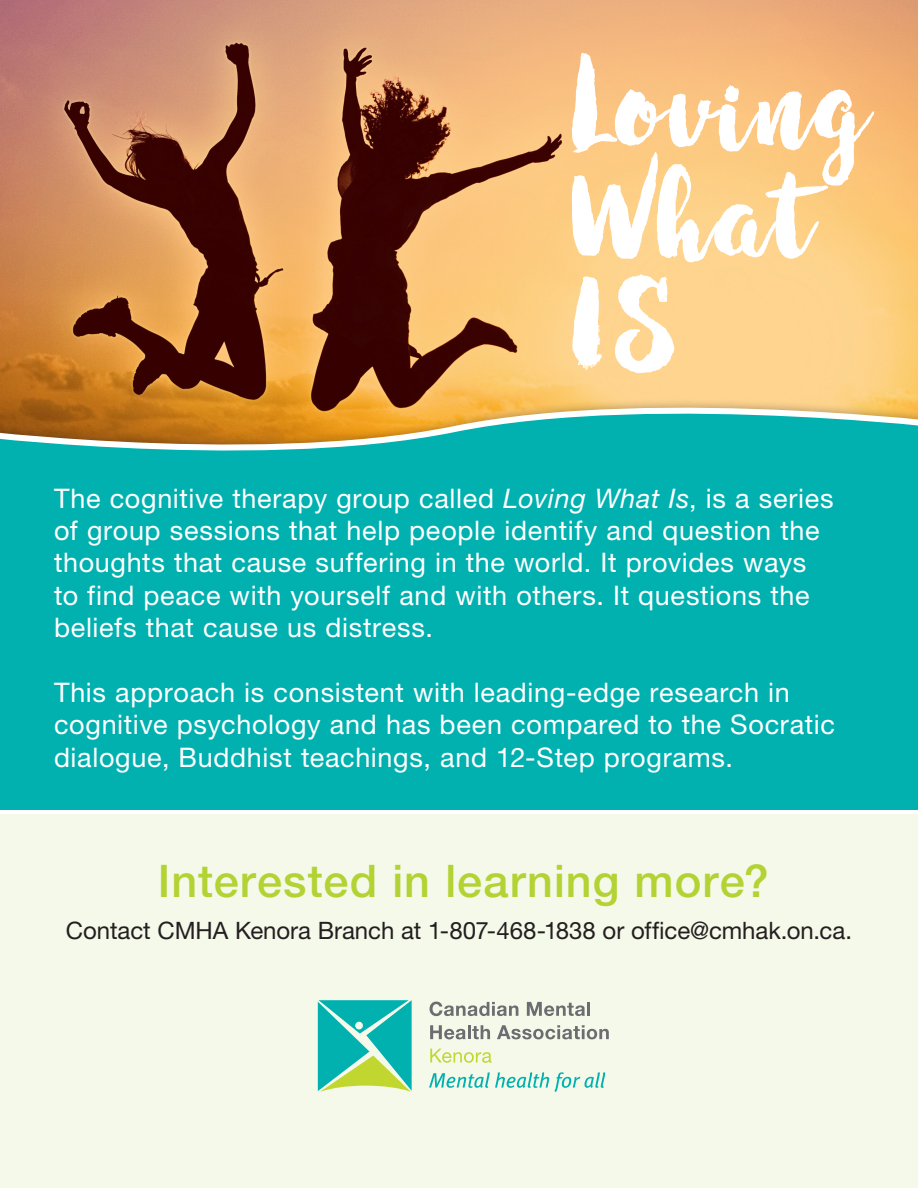
<style>
.page{position:relative;width:918px;height:1188px;background:#fff}
.page>*{position:absolute;margin:0;border:0;box-sizing:border-box;transform-origin:0 0}
.t1{font:134.4px "Winter Brush Demo";letter-spacing:.02em;color:#fff}
.Heading_1{font:500 45px "Helvetica Neue LT Std";letter-spacing:.025em;color:#b3d234}
.t2{font:27px/32.4px "Helvetica Neue LT Std";letter-spacing:.025em;color:#fff}
.Heading_1-2{font:24px "Helvetica Neue LT Std";letter-spacing:-.005em;color:#231f20}
.s1{font-style:italic}
</style>
<div class="page">
<img style="left:0;top:0;width:918px;height:381px">
<svg style="left:0;top:381px;width:918px;height:99px;background:#6ea77f"></svg>
<div style="left:0;top:480px;width:918px;height:330px;background:#00b1b0"></div>
<div style="left:0;top:814px;width:918px;height:374px;background:#f5f9e9"></div>
<svg style="left:430px;top:1002px;width:88px;height:14px"></svg>
<svg style="left:527px;top:1002px;width:58px;height:14px"></svg>
<hr style="left:587px;top:1002px;width:3px;height:14px;background:#6c6d70">
<svg style="left:430px;top:1025px;width:36px;height:14px"></svg>
<hr style="left:468px;top:1025px;width:3px;height:14px;background:#6c6d70">
<svg style="left:472px;top:1025px;width:18px;height:14px"></svg>
<svg style="left:497px;top:1025px;width:112px;height:14px"></svg>
<svg style="left:430px;top:1049px;width:62px;height:14px"></svg>
<svg style="left:429px;top:1072px;width:176px;height:20px"></svg>
<svg style="left:318px;top:1000px;width:94px;height:92px;background:#48c3a7"></svg>
<p class="t1" style="left:565px;top:42px;width:305px">Loving</p>
<p class="t1" style="left:565px;top:152px;width:250px">What</p>
<p class="t1" style="left:565px;top:261px;width:118px">IS</p>
<p class="t2" style="left:54px;top:482px;width:781px">The cognitive therapy group called <span class="s1">Loving What Is</span>, is a series of group sessions that help people identify and question the thoughts that cause suffering in the world. It provides ways to find peace with yourself and with others. It questions the beliefs that cause us distress.</p>
<p class="t2" style="left:54px;top:676px;width:782px">This approach is consistent with leading-edge research in cognitive psychology and has been compared to the Socratic dialogue, Buddhist teachings, and 12-Step programs.</p>
<p class="Heading_1" style="left:158px;top:855px;width:612px">Interested in learning more?</p>
<p class="Heading_1-2" style="left:66px;top:916px;width:788px">Contact CMHA Kenora Branch at 1-807-468-1838 or office@cmhak.on.ca.</p>
</div>
